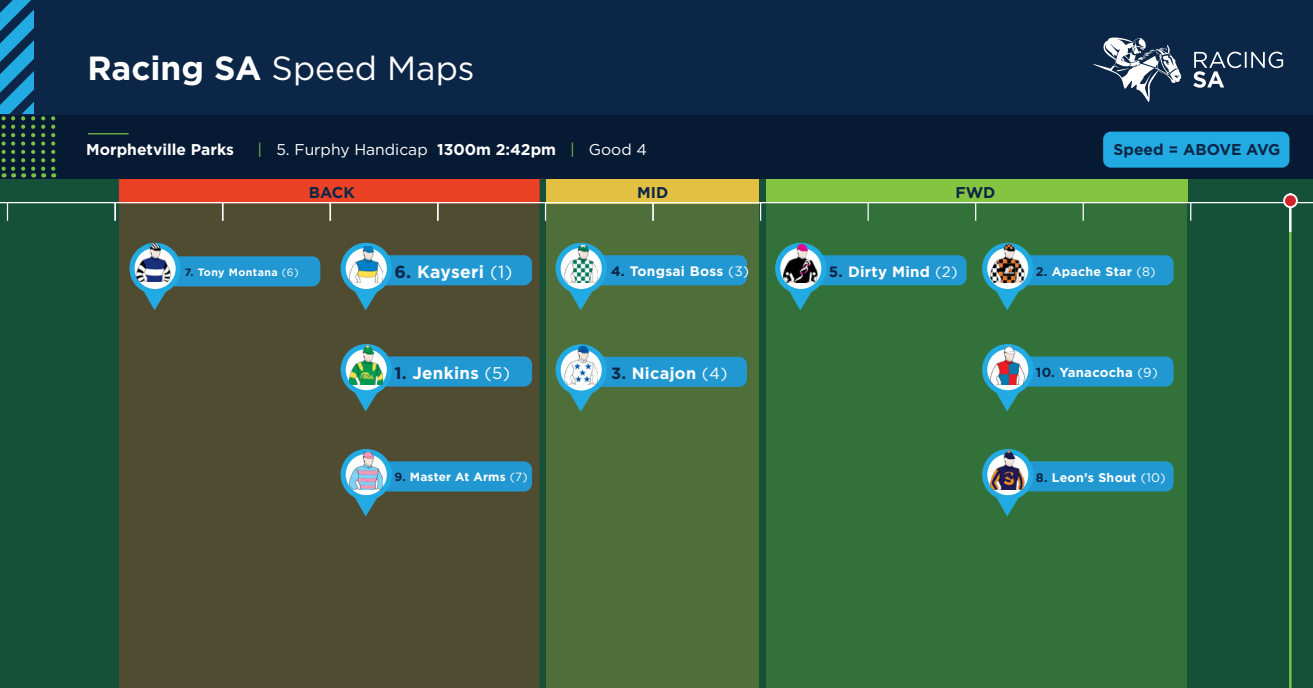
<style>
.page{position:relative;width:1313px;height:688px;background:#fff}
.page>*{position:absolute;margin:0;border:0;box-sizing:border-box;transform-origin:0 0}
.t1{font:33.5px "Gotham HTF";color:#fff}
.t2{font:700 17.5px "Gotham HTF";letter-spacing:.015em;color:#fff}
.t3{font:700 16.88px "Gotham HTF";letter-spacing:.02em;color:#fff}
.t4{font:700 16.25px "Gotham HTF";letter-spacing:.02em;color:#fff}
.t5{font:15.62px "Gotham";color:#fff}
.t6{font:700 15.62px "Gotham HTF";color:#0c2647}
.t7{font:700 15.62px "Gotham HTF";color:#fff}
.t8{font:700 15px "Gotham HTF";letter-spacing:.02em;color:#fff}
.t9{font:700 13.75px "Gotham HTF";letter-spacing:.02em;color:#fff}
.t10{font:700 13.12px "Gotham HTF";letter-spacing:.02em;color:#fff}
.t11{font:700 12.5px "Gotham HTF";letter-spacing:.02em;color:#fff}
.t12{font:700 11.88px "Gotham HTF";letter-spacing:.02em;color:#fff}
.t13{font:700 10.62px "Gotham HTF";letter-spacing:.04em;color:#fff}
.s1{font-weight:700}
.s2{font-family:"Gotham HTF";color:#79c142}
.s3{font-family:"Gotham HTF"}
.s4{font-family:"Gotham HTF";font-weight:700}
.s5{color:#0c2647}
.s6{font-family:"Gotham";font-weight:400}
</style>
<div class="page">
<div style="left:0;top:149px;width:1312px;height:539px;background:#155138"></div>
<div style="left:119px;top:203px;width:420px;height:485px;background:#504c32"></div>
<div style="left:119px;top:178px;width:420px;height:25px;background:#eb4225;border:1px solid #eb3e26"></div>
<div style="left:546px;top:179px;width:213px;height:24px;background:#e3c042"></div>
<div style="left:766px;top:178px;width:421px;height:25px;background:#84c440"></div>
<div style="left:546px;top:203px;width:213px;height:485px;background:#4e6f3a"></div>
<div style="left:766px;top:203px;width:420px;height:485px;background:#33713a"></div>
<div style="left:0;top:0;width:1312px;height:178px;background:#0c2647"></div>
<hr style="left:0;top:202px;width:1312px;height:1px;background:#fff">
<div style="left:0;top:115px;width:1312px;height:63px;background:#071a34"></div>
<svg style="left:545px;top:203px;width:1px;height:18px"></svg>
<hr style="left:88px;top:133px;width:41px;height:1px;background:#79c142">
<svg style="left:1193px;top:52px;width:90px;height:36px"></svg>
<svg style="left:1092px;top:37px;width:89px;height:65px"></svg>
<svg style="left:652px;top:203px;width:1px;height:18px"></svg>
<svg style="left:760px;top:203px;width:1px;height:18px"></svg>
<svg style="left:867px;top:203px;width:1px;height:18px"></svg>
<svg style="left:975px;top:203px;width:1px;height:18px"></svg>
<svg style="left:1082px;top:203px;width:1px;height:18px"></svg>
<svg style="left:1190px;top:203px;width:1px;height:18px"></svg>
<svg style="left:41px;top:116px;width:4px;height:61px"></svg>
<svg style="left:51px;top:116px;width:4px;height:61px"></svg>
<svg style="left:0;top:0;width:35px;height:177px"></svg>
<hr style="left:1289px;top:231px;width:2px;height:457px;background:#79c142">
<hr style="left:1289px;top:193px;width:2px;height:39px;background:#fff">
<div style="left:1284px;top:194px;width:12px;height:13px;background:#d1232a;border-radius:50%"></div>
<div style="left:1283px;top:193px;width:14px;height:15px;border:2px solid #fff;border-radius:50%"></div>
<svg style="left:7px;top:203px;width:1px;height:18px"></svg>
<svg style="left:114px;top:203px;width:2px;height:18px"></svg>
<svg style="left:222px;top:203px;width:1px;height:18px"></svg>
<svg style="left:329px;top:203px;width:2px;height:18px"></svg>
<svg style="left:437px;top:203px;width:1px;height:18px"></svg>
<svg style="left:555px;top:344px;width:192px;height:68px"></svg>
<img style="left:564px;top:346px;width:33px;height:38px">
<svg style="left:555px;top:243px;width:192px;height:67px"></svg>
<img style="left:564px;top:245px;width:33px;height:38px">
<svg style="left:340px;top:344px;width:192px;height:67px"></svg>
<img style="left:349px;top:346px;width:34px;height:38px">
<svg style="left:340px;top:243px;width:192px;height:67px"></svg>
<img style="left:349px;top:245px;width:34px;height:38px">
<svg style="left:340px;top:449px;width:192px;height:67px"></svg>
<img style="left:349px;top:451px;width:34px;height:38px">
<svg style="left:775px;top:243px;width:191px;height:67px"></svg>
<img style="left:784px;top:245px;width:33px;height:38px">
<svg style="left:982px;top:344px;width:191px;height:67px"></svg>
<img style="left:990px;top:346px;width:34px;height:38px">
<svg style="left:982px;top:449px;width:191px;height:67px"></svg>
<img style="left:990px;top:451px;width:34px;height:38px">
<svg style="left:982px;top:243px;width:191px;height:67px"></svg>
<img style="left:990px;top:245px;width:34px;height:38px">
<svg style="left:129px;top:243px;width:191px;height:67px"></svg>
<img style="left:137px;top:243px;width:33px;height:38px">
<div style="left:1103px;top:132px;width:186px;height:36px;background:#22abe2;border-radius:8px"></div>
<h1 class="t1" style="left:87px;top:49px;width:389px"><span class="s1">Racing SA</span> Speed Maps</h1>
<p class="t7" style="left:86px;top:140px;width:149px">Morphetville Parks</p>
<p class="t5" style="left:257px;top:140px;width:391px"><span class="s2">|</span> <span class="s3">5.</span> Furphy Handicap <span class="s4">1300m 2:42pm</span> <span class="s2">|</span> Good 4</p>
<p class="t6" style="left:309px;top:184px;width:47px">BACK</p>
<p class="t6" style="left:637px;top:184px;width:33px">MID</p>
<p class="t6" style="left:955px;top:183px;width:41px">FWD</p>
<p class="t6" style="left:1113px;top:141px;width:168px">Speed = ABOVE AVG</p>
<p class="t2" style="left:394px;top:261px;width:119px"><span class="s5">6.</span> Kayseri <span class="s6">(1)</span></p>
<p class="t8" style="left:829px;top:262px;width:130px"><span class="s5">5.</span> Dirty Mind <span class="s6">(2)</span></p>
<p class="t9" style="left:611px;top:263px;width:139px"><span class="s5">4.</span> Tongsai Boss <span class="s6">(3)</span></p>
<p class="t13" style="left:185px;top:266px;width:116px"><span class="s5">7.</span> Tony Montana <span class="s6">(6)</span></p>
<p class="t11" style="left:1035px;top:264px;width:121px"><span class="s5">2.</span> Apache Star <span class="s6">(8)</span></p>
<p class="t3" style="left:394px;top:363px;width:117px"><span class="s5">1.</span> Jenkins <span class="s6">(5)</span></p>
<p class="t12" style="left:394px;top:470px;width:135px"><span class="s5">9.</span> Master At Arms <span class="s6">(7)</span></p>
<p class="t4" style="left:611px;top:363px;width:118px"><span class="s5">3.</span> Nicajon <span class="s6">(4)</span></p>
<p class="t10" style="left:1035px;top:365px;width:123px"><span class="s5">10.</span> Yanacocha <span class="s6">(9)</span></p>
<p class="t11" style="left:1035px;top:470px;width:131px"><span class="s5">8.</span> Leon’s Shout <span class="s6">(10)</span></p>
</div>
